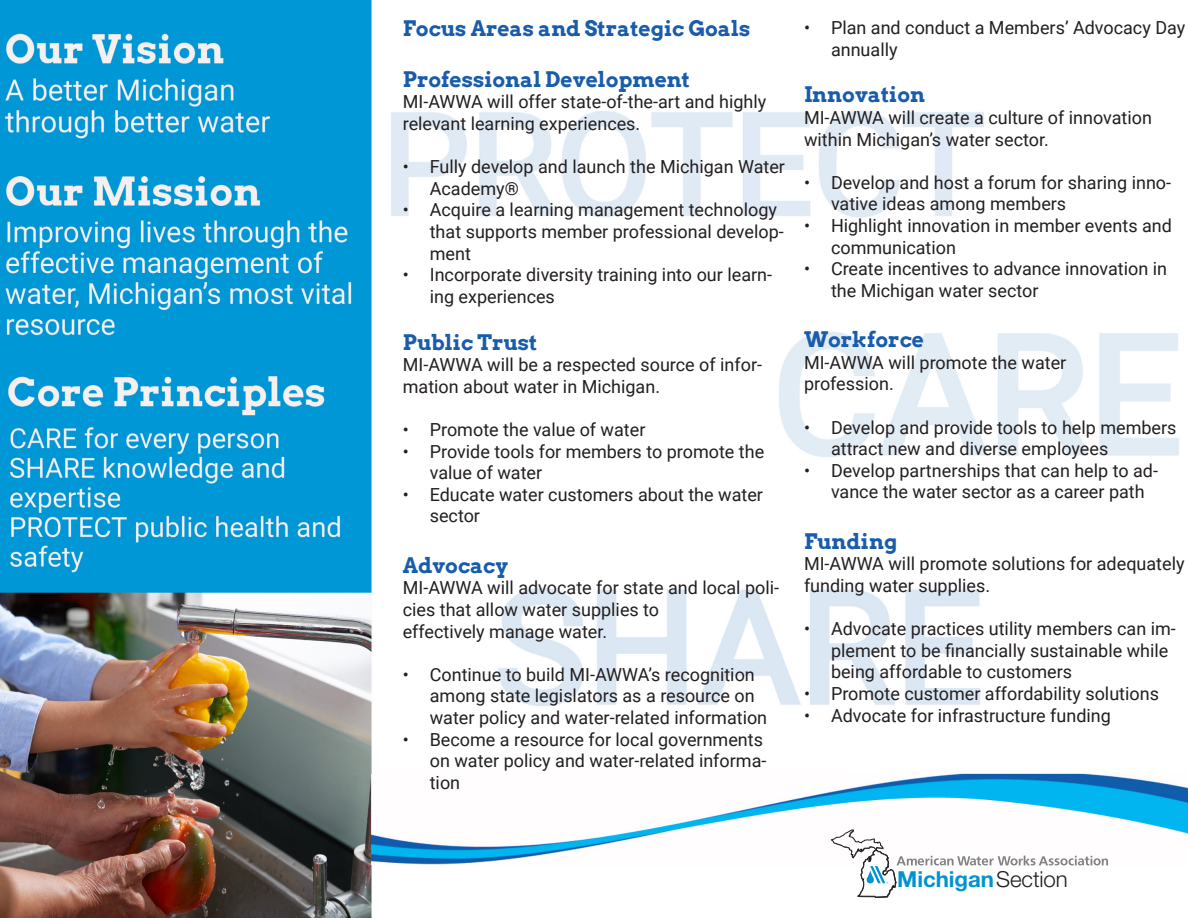
<style>
.page{position:relative;width:1188px;height:918px;background:#fff}
.page>*{position:absolute;margin:0;border:0;box-sizing:border-box;transform-origin:0 0}
.t1{font:700 22.05px "Helvetica Neue LT Std";letter-spacing:-.005em;color:#0093d0}
.t2{font:700 21px "Arvo";color:#185cab}
.t3{font:18px/21.6px "Roboto";color:#231f20}
.s1{font-weight:300;color:#231f20}
</style>
<div class="page">
<img style="left:0;top:0;width:1188px;height:918px">
<svg style="left:830px;top:829px;width:278px;height:73px"></svg>
<p class="t2" style="left:403px;top:16px;width:349px">Focus Areas and Strategic Goals</p>
<p class="t2" style="left:403px;top:66px;width:289px">Professional Development</p>
<p class="t3" style="left:403px;top:91px;width:365px">MI-AWWA will offer state-of-the-art and highly relevant learning experiences.</p>
<p class="t3" style="left:430px;top:155px;width:357px;text-indent:-27px">• Fully develop and launch the Michigan Water<br>Academy®</p>
<p class="t3" style="left:430px;top:199px;width:356px;text-indent:-27px">• Acquire a learning management technology that supports member professional develop&shy;ment</p>
<p class="t3" style="left:430px;top:263px;width:344px;text-indent:-27px">• Incorporate diversity training into our learn&shy;ing experiences</p>
<p class="t2" style="left:403px;top:329px;width:136px">Public Trust</p>
<p class="t3" style="left:403px;top:353px;width:361px">MI-AWWA will be a respected source of infor&shy;mation about water in Michigan.</p>
<p class="t3" style="left:403px;top:418px;width:244px">• Promote the value of water</p>
<p class="t3" style="left:430px;top:440px;width:336px;text-indent:-27px">• Provide tools for members to promote the value of water</p>
<p class="t3" style="left:430px;top:483px;width:335px;text-indent:-27px">• Educate water customers about the water sector</p>
<p class="t2" style="left:403px;top:552px;width:107px">Advocacy</p>
<p class="t3" style="left:403px;top:577px;width:378px">MI-AWWA will advocate for state and local poli&shy;cies that allow water supplies to</p>
<p class="t3" style="left:403px;top:620px;width:206px">effectively manage water.</p>
<p class="t3" style="left:430px;top:663px;width:339px;text-indent:-27px">• Continue to build MI-AWWA’s recognition among state legislators as a resource on water policy and water-related information</p>
<p class="t3" style="left:430px;top:728px;width:338px;text-indent:-27px">• Become a resource for local governments on water policy and water-related informa&shy;tion</p>
<p class="t3" style="left:831px;top:16px;width:356px;text-indent:-27px">• Plan and conduct a Members’ Advocacy Day annually</p>
<p class="t2" style="left:804px;top:82px;width:123px">Innovation</p>
<p class="t3" style="left:804px;top:106px;width:349px">MI-AWWA will create a culture of innovation within Michigan’s water sector.</p>
<p class="t3" style="left:831px;top:171px;width:342px;text-indent:-27px">• Develop and host a forum for sharing inno&shy;vative ideas among members</p>
<p class="t3" style="left:831px;top:214px;width:342px;text-indent:-27px">• Highlight innovation in member events and communication</p>
<p class="t3" style="left:831px;top:257px;width:338px;text-indent:-27px">• Create incentives to advance innovation in the Michigan water sector</p>
<p class="t2" style="left:804px;top:326px;width:121px">Workforce</p>
<p class="t3" style="left:804px;top:351px;width:264px">MI-AWWA will promote the water</p>
<p class="t3" style="left:804px;top:373px;width:91px">profession.</p>
<p class="t3" style="left:831px;top:416px;width:347px;text-indent:-27px">• Develop and provide tools to help members attract new and diverse employees</p>
<p class="t3" style="left:831px;top:459px;width:329px;text-indent:-27px">• Develop partnerships that can help to ad&shy;vance the water sector as a career path</p>
<p class="t2" style="left:804px;top:528px;width:95px">Funding</p>
<p class="t3" style="left:804px;top:553px;width:382px">MI-AWWA will promote solutions for adequately funding water supplies.</p>
<p class="t3" style="left:831px;top:617px;width:346px;text-indent:-27px">• Advocate practices utility members can im&shy;plement to be financially sustainable while being affordable to customers</p>
<p class="t3" style="left:804px;top:682px;width:356px">• Promote customer affordability solutions</p>
<p class="t3" style="left:804px;top:704px;width:308px">• Advocate for infrastructure funding</p>
<p class="t1" style="left:897px;top:866px;width:172px">Michigan<span class="s1">Section</span></p>
</div>
